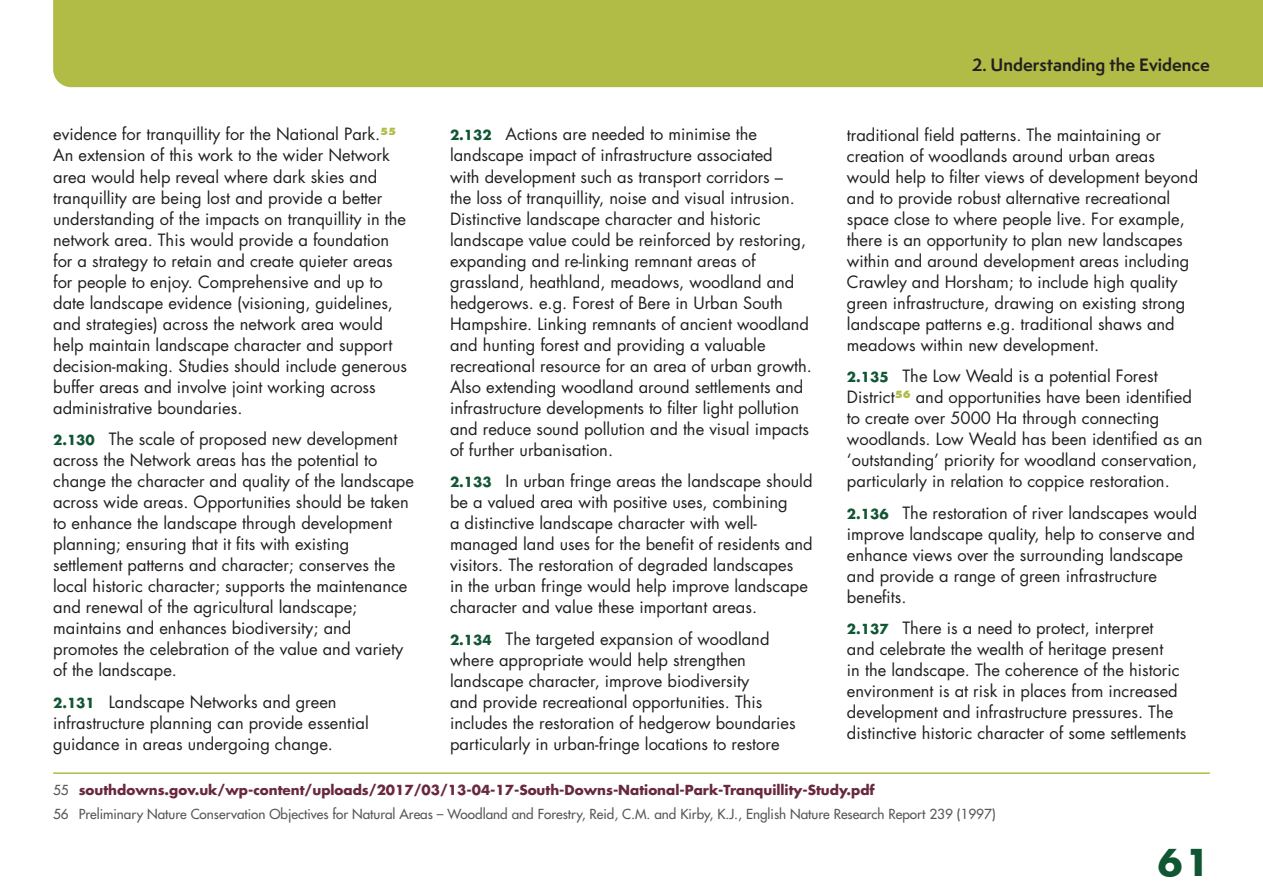
<style>
.page{position:relative;width:1263px;height:893px;background:#fff}
.page>*{position:absolute;margin:0;border:0;box-sizing:border-box;transform-origin:0 0}
.t1{font:700 36px "Futura";color:#115634}
.t2{font:16.5px/21px "Futura";color:#231f20}
.t3{font:700 16.5px "Semplicita Pro";color:#231f20}
.Footnote{font:13.5px "Futura";color:#57585a}
.Footnote-2{font:700 13.5px "Futura";color:#68283d}
.s1{font-weight:700;font-size:13.5px;color:#115634}
.s2{font-weight:400;color:#57585a}
</style>
<div class="page">
<hr style="left:53px;top:772px;width:1157px;height:2px;background:#b0bc46">
<div style="left:53px;top:0;width:1210px;height:87px;background:#b0bc46"></div>
<p class="t3" style="left:972px;top:53px;width:239px">2. Understanding the Evidence</p>
<p class="t2" style="left:53px;top:124px;width:355px">evidence for tranquillity for the National Park.<sup>55<br></sup>An extension of this work to the wider Network area would help reveal where dark skies and tranquillity are being lost and provide a better understanding of the impacts on tranquillity in the network area. This would provide a foundation for a strategy to retain and create quieter areas for people to enjoy. Comprehensive and up to date landscape evidence (visioning, guidelines, and strategies) across the network area would help maintain landscape character and support decision-making. Studies should include generous buffer areas and involve joint working across administrative boundaries.</p>
<p class="t2" style="left:53px;top:428px;width:362px"><span class="s1">2.130</span> The scale of proposed new development across the Network areas has the potential to change the character and quality of the landscape across wide areas. Opportunities should be taken to enhance the landscape through development planning; ensuring that it fits with existing settlement patterns and character; conserves the local historic character; supports the maintenance and renewal of the agricultural landscape; maintains and enhances biodiversity; and promotes the celebration of the value and variety of the landscape.</p>
<p class="t2" style="left:53px;top:691px;width:317px"><span class="s1">2.131</span> Landscape Networks and green infrastructure planning can provide essential guidance in areas undergoing change.</p>
<p class="Footnote-2" style="left:53px;top:780px;width:823px"><span class="s2">55</span> southdowns.gov.uk/wp-content/uploads/2017/03/13-04-17-South-Downs-National-Park-Tranquillity-Study.pdf</p>
<p class="Footnote" style="left:53px;top:805px;width:944px">56 Preliminary Nature Conservation Objectives for Natural Areas – Woodland and Forestry, Reid, C.M. and Kirby, K.J., English Nature Research Report 239 (1997)</p>
<p class="t2" style="left:847px;top:124px;width:353px">traditional field patterns. The maintaining or creation of woodlands around urban areas would help to filter views of development beyond and to provide robust alternative recreational space close to where people live. For example, there is an opportunity to plan new landscapes within and around development areas including Crawley and Horsham; to include high quality green infrastructure, drawing on existing strong landscape patterns e.g. traditional shaws and meadows within new development.</p>
<p class="t2" style="left:847px;top:365px;width:357px"><span class="s1">2.135</span> The Low Weald is a potential Forest District<sup>56</sup> and opportunities have been identified to create over 5000 Ha through connecting woodlands. Low Weald has been identified as an ‘outstanding’ priority for woodland conservation, particularly in relation to coppice restoration.</p>
<p class="t2" style="left:847px;top:502px;width:352px"><span class="s1">2.136</span> The restoration of river landscapes would improve landscape quality, help to conserve and enhance views over the surrounding landscape and provide a range of green infrastructure benefits.</p>
<p class="t2" style="left:847px;top:617px;width:341px"><span class="s1">2.137</span> There is a need to protect, interpret<br>and celebrate the wealth of heritage present<br>in the landscape. The coherence of the historic environment is at risk in places from increased development and infrastructure pressures. The distinctive historic character of some settlements</p>
<p class="t2" style="left:450px;top:124px;width:363px"><span class="s1">2.132</span> Actions are needed to minimise the landscape impact of infrastructure associated<br>with development such as transport corridors –<br>the loss of tranquillity, noise and visual intrusion.<br>Distinctive landscape character and historic landscape value could be reinforced by restoring, expanding and re-linking remnant areas of grassland, heathland, meadows, woodland and hedgerows. e.g. Forest of Bere in Urban South Hampshire. Linking remnants of ancient woodland and hunting forest and providing a valuable recreational resource for an area of urban growth.<br>Also extending woodland around settlements and infrastructure developments to filter light pollution and reduce sound pollution and the visual impacts of further urbanisation.</p>
<p class="t2" style="left:450px;top:470px;width:364px"><span class="s1">2.133</span> In urban fringe areas the landscape should be a valued area with positive uses, combining<br>a distinctive landscape character with well&shy;managed land uses for the benefit of residents and visitors. The restoration of degraded landscapes<br>in the urban fringe would help improve landscape character and value these important areas.</p>
<p class="t2" style="left:450px;top:628px;width:347px"><span class="s1">2.134</span> The targeted expansion of woodland where appropriate would help strengthen landscape character, improve biodiversity<br>and provide recreational opportunities. This includes the restoration of hedgerow boundaries particularly in urban-fringe locations to restore</p>
<h1 class="t1" style="left:1158px;top:837px;width:53px">61</h1>
</div>
